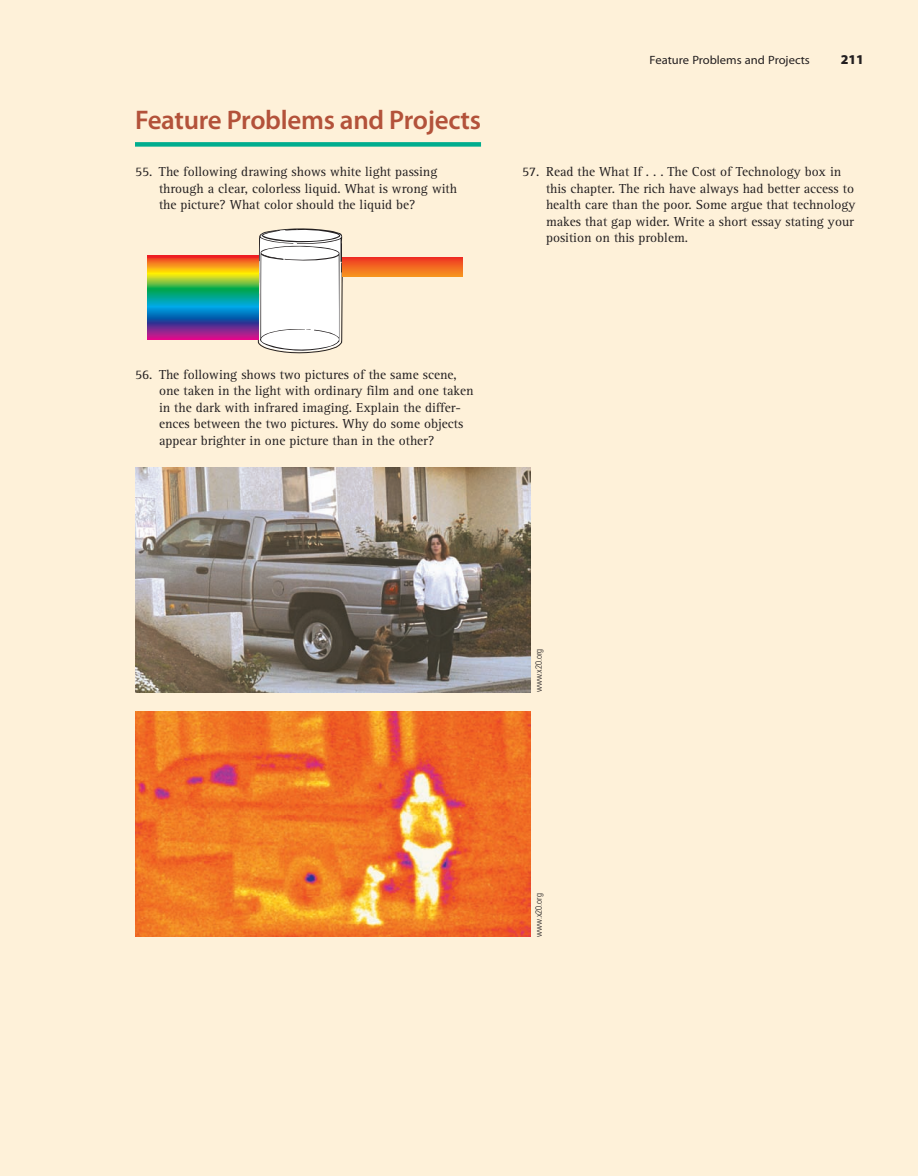
<style>
.page{position:relative;width:918px;height:1176px;background:#fff}
.page>*{position:absolute;margin:0;border:0;box-sizing:border-box;transform-origin:0 0}
.t1{font:600 27px "Myriad Pro";letter-spacing:-.01em;color:#b3523a}
.t2{font:13.5px/16.5px "Rotis Serif";color:#231f20}
.t3{font:900 13.5px "Myriad Pro";color:#231f20}
.t4{font:12px "Myriad Pro";color:#231f20;scale:1.05 1}
.t5{font:300 condensed 9px "Univers";color:#231f20}
</style>
<div class="page">
<div style="left:0;top:0;width:918px;height:1175px;background:#fef1d9"></div>
<svg style="left:258px;top:228px;width:85px;height:126px;background:#ecebe9"></svg>
<svg style="left:148px;top:256px;width:111px;height:83px;background:#6a836f"></svg>
<div style="left:342px;top:257px;width:121px;height:20px;background:linear-gradient(to bottom,#ee3423,#f6941f)"></div>
<img style="left:135px;top:467px;width:396px;height:225px">
<img style="left:135px;top:711px;width:396px;height:225px">
<div style="left:135px;top:142px;width:346px;height:5px;background:#00ad8e"></div>
<p class="t4" style="left:650px;top:56px;width:154px">Feature Problems and Projects</p>
<p class="t3" style="left:841px;top:55px;width:25px">211</p>
<p class="t1" style="left:135px;top:109px;width:348px">Feature Problems and Projects</p>
<p class="t2" style="left:159px;top:165px;width:300px;text-indent:-24px">55. The following drawing shows white light passing through a clear, colorless liquid. What is wrong with the picture? What color should the liquid be?</p>
<p class="t2" style="left:546px;top:165px;width:311px;text-indent:-24px">57. Read the What If . . . The Cost of Technology box in this chapter. The rich have always had better access to health care than the poor. Some argue that technology makes that gap wider. Write a short essay stating your position on this problem.</p>
<p class="t2" style="left:159px;top:367px;width:316px;text-indent:-24px">56. The following shows two pictures of the same scene, one taken in the light with ordinary film and one taken in the dark with infrared imaging. Explain the differ&shy;ences between the two pictures. Why do some objects appear brighter in one picture than in the other?</p>
<p class="t5" style="left:535px;top:692px;width:45px;rotate:-90deg">www.x20.org</p>
<p class="t5" style="left:535px;top:936px;width:45px;rotate:-90deg">www.x20.org</p>
</div>
